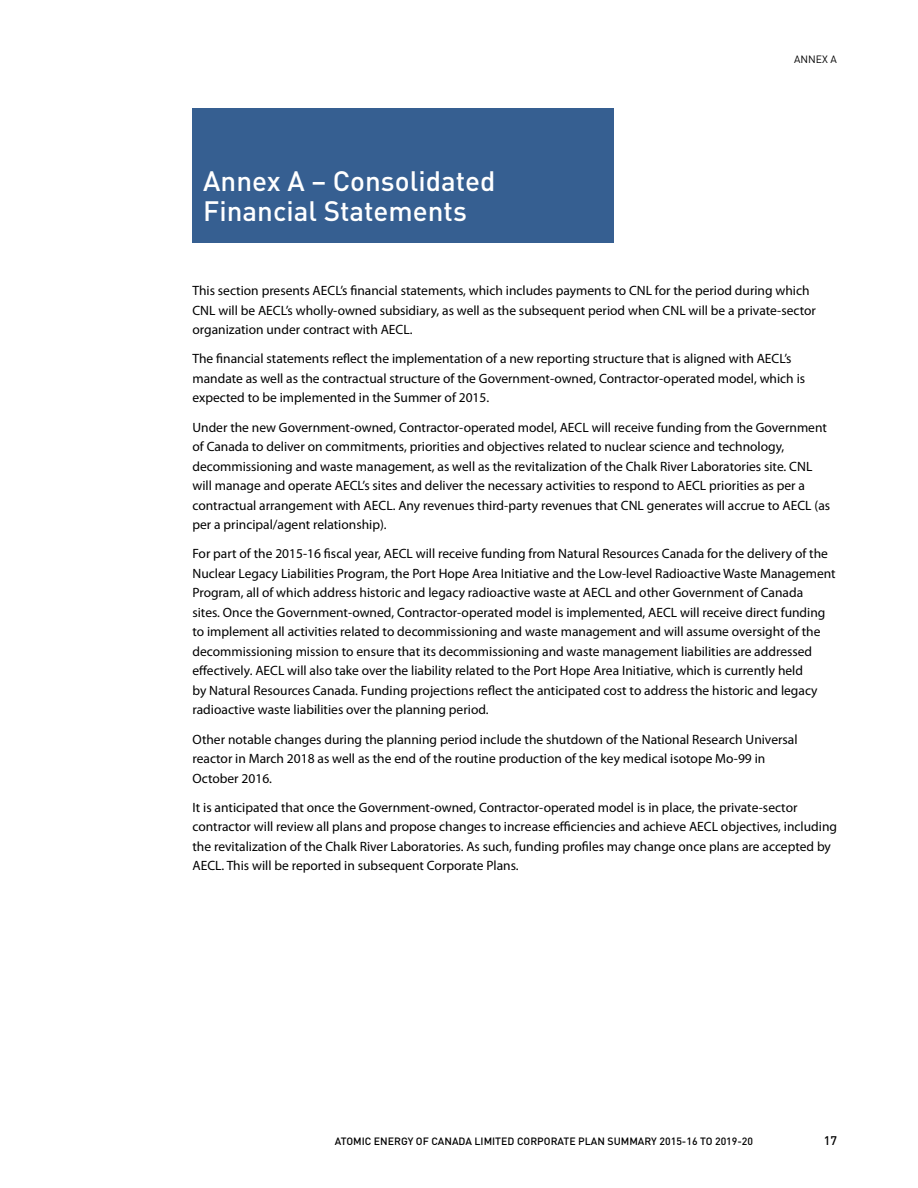
<style>
.page{position:relative;width:918px;height:1188px;background:#fff}
.page>*{position:absolute;margin:0;border:0;box-sizing:border-box;transform-origin:0 0}
.Main_head{font:500 27.75px/29.2px "DIN";color:#fff}
.Body_text{font:13.5px/19.5px "Myriad Pro";color:#000}
.t1{font:500 12.3px "DIN";color:#000}
.t2{font:500 10.5px "DIN";color:#000}
.t3{font:10.5px "DIN";color:#000}
</style>
<div class="page">
<div style="left:192px;top:108px;width:422px;height:135px;background:#365f91"></div>
<p class="Main_head" style="left:203px;top:166px;width:294px">Annex A – Consolidated<br>Financial Statements</p>
<p class="t3" style="left:794px;top:52px;width:44px">ANNEX A</p>
<p class="Body_text" style="left:192px;top:281px;width:625px">This section presents AECL’s financial statements, which includes payments to CNL for the period during which<br>CNL will be AECL’s wholly-owned subsidiary, as well as the subsequent period when CNL will be a private-sector organization under contract with AECL.</p>
<p class="Body_text" style="left:192px;top:349px;width:614px">The financial statements reflect the implementation of a new reporting structure that is aligned with AECL’s mandate as well as the contractual structure of the Government-owned, Contractor-operated model, which is expected to be implemented in the Summer of 2015.</p>
<p class="Body_text" style="left:192px;top:417px;width:639px">Under the new Government-owned, Contractor-operated model, AECL will receive funding from the Government of Canada to deliver on commitments, priorities and objectives related to nuclear science and technology, decommissioning and waste management, as well as the revitalization of the Chalk River Laboratories site. CNL will manage and operate AECL’s sites and deliver the necessary activities to respond to AECL priorities as per a contractual arrangement with AECL. Any revenues third-party revenues that CNL generates will accrue to AECL (as per a principal/agent relationship).</p>
<p class="Body_text" style="left:192px;top:544px;width:645px">For part of the 2015-16 fiscal year, AECL will receive funding from Natural Resources Canada for the delivery of the Nuclear Legacy Liabilities Program, the Port Hope Area Initiative and the Low-level Radioactive Waste Management Program, all of which address historic and legacy radioactive waste at AECL and other Government of Canada<br>sites. Once the Government-owned, Contractor-operated model is implemented, AECL will receive direct funding to implement all activities related to decommissioning and waste management and will assume oversight of the decommissioning mission to ensure that its decommissioning and waste management liabilities are addressed effectively. AECL will also take over the liability related to the Port Hope Area Initiative, which is currently held<br>by Natural Resources Canada. Funding projections reflect the anticipated cost to address the historic and legacy radioactive waste liabilities over the planning period.</p>
<p class="Body_text" style="left:192px;top:729px;width:607px">Other notable changes during the planning period include the shutdown of the National Research Universal reactor in March 2018 as well as the end of the routine production of the key medical isotope Mo-99 in<br>October 2016.</p>
<p class="Body_text" style="left:192px;top:797px;width:646px">It is anticipated that once the Government-owned, Contractor-operated model is in place, the private-sector contractor will review all plans and propose changes to increase efficiencies and achieve AECL objectives, including the revitalization of the Chalk River Laboratories. As such, funding profiles may change once plans are accepted by AECL. This will be reported in subsequent Corporate Plans.</p>
<p class="t2" style="left:335px;top:1135px;width:420px">ATOMIC ENERGY OF CANADA LIMITED CORPORATE PLAN SUMMARY 2015-16 TO 2019-20</p>
<p class="t1" style="left:824px;top:1133px;width:15px">17</p>
</div>
